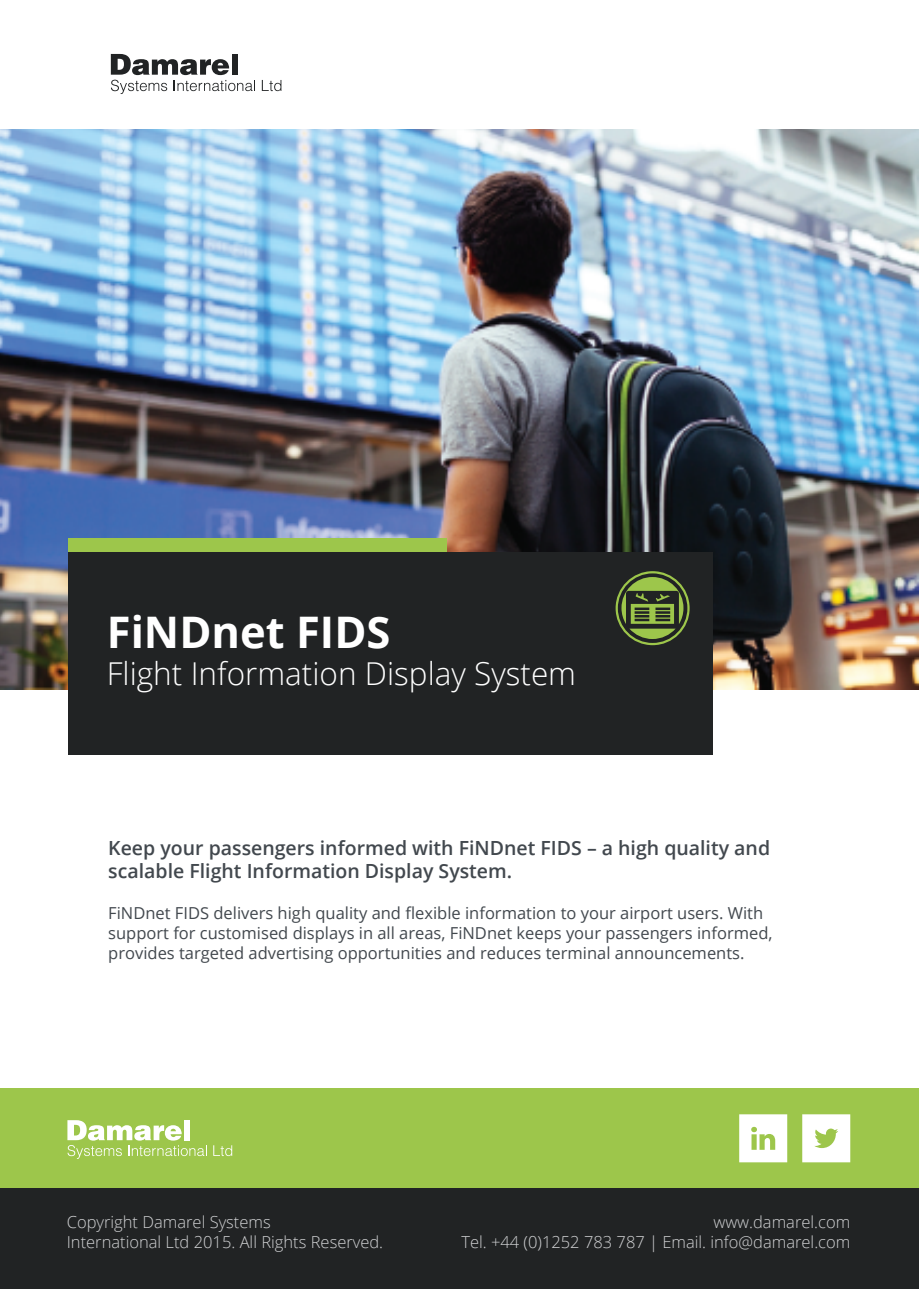
<style>
.page{position:relative;width:919px;height:1289px;background:#fff}
.page>*{position:absolute;margin:0;border:0;box-sizing:border-box;transform-origin:0 0}
.t1{font:700 43.5px "Open Sans";color:#fff}
.t2{font:300 31.5px "Open Sans";color:#fff}
.t3{font:600 19.5px/23.4px "Open Sans";color:#42484e}
.t4{font:16.5px/19.8px "Open Sans";color:#42484e}
.t5{font:300 16.5px/19.8px "Open Sans";color:#d1d2d4;text-align:right}
</style>
<div class="page">
<img style="left:0;top:129px;width:918px;height:560px">
<div style="left:68px;top:538px;width:378px;height:99px;background:#9dc64b"></div>
<div style="left:68px;top:552px;width:644px;height:202px;background:#212324"></div>
<div style="left:0;top:1187px;width:918px;height:101px;background:#212324"></div>
<div style="left:0;top:1088px;width:918px;height:99px;background:#9dc64b"></div>
<svg style="left:67px;top:1120px;width:140px;height:38px"></svg>
<svg style="left:213px;top:1145px;width:19px;height:11px"></svg>
<svg style="left:802px;top:1114px;width:48px;height:48px;background:#f1f7e6"></svg>
<svg style="left:739px;top:1114px;width:48px;height:48px;background:#f1f7e7"></svg>
<svg style="left:111px;top:54px;width:144px;height:40px"></svg>
<svg style="left:262px;top:80px;width:19px;height:11px"></svg>
<svg style="left:615px;top:571px;width:74px;height:74px"></svg>
<h1 class="t1" style="left:107px;top:601px;width:285px">FiNDnet FIDS</h1>
<h2 class="t2" style="left:107px;top:652px;width:471px">Flight Information Display System</h2>
<p class="t3" style="left:108px;top:835px;width:663px">Keep your passengers informed with FiNDnet FIDS – a high quality and scalable Flight Information Display System.</p>
<p class="t4" style="left:108px;top:903px;width:665px">FiNDnet FIDS delivers high quality and flexible information to your airport users. With support for customised displays in all areas, FiNDnet keeps your passengers informed, provides targeted advertising opportunities and reduces terminal announcements.</p>
<p class="t5" style="left:67px;top:1211px;width:318px;text-align:left">Copyright Damarel Systems<br>International Ltd 2015. All Rights Reserved.</p>
<p class="t5" style="left:461px;top:1211px;width:390px">www.damarel.com<br>Tel. +44 (0)1252 783 787 | Email. info@damarel.com</p>
</div>
